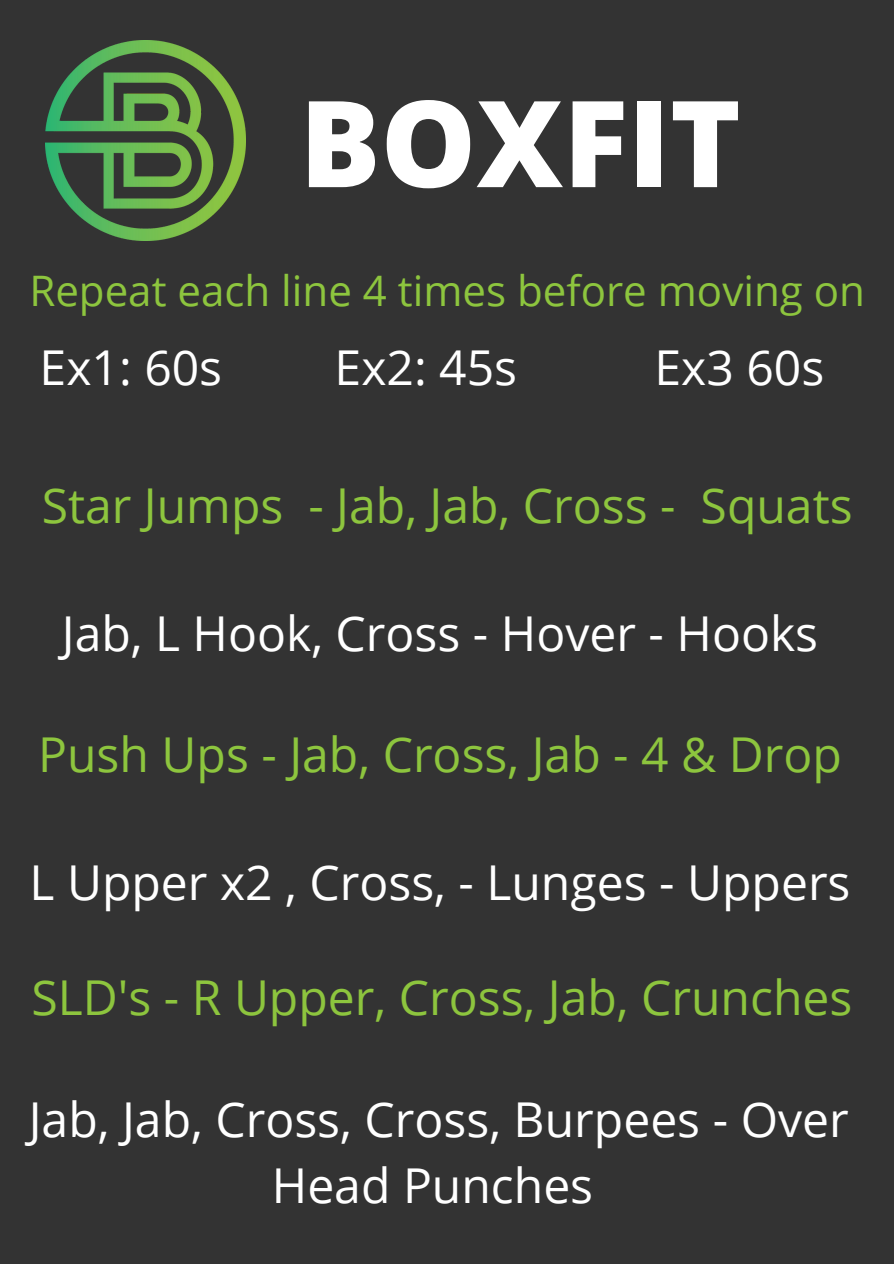
<style>
.page{position:relative;width:894px;height:1264px;background:#fff}
.page>*{position:absolute;margin:0;border:0;box-sizing:border-box;transform-origin:0 0}
.t1{font:800 120.15px "Open Sans";color:#fff}
.t2{font:48px/66.4px "Open Sans";color:#fff;text-align:center}
.t3{font:48px "Open Sans";color:#8dc53e}
.t4{font:42px "Open Sans";color:#8dc53e}
</style>
<div class="page">
<div style="left:0;top:0;width:893px;height:1263px;background:#333"></div>
<img style="left:46px;top:41px;width:199px;height:199px">
<h1 class="t1" style="left:299px;top:59px;width:442px">BOXFIT</h1>
<p class="t4" style="left:29px;top:261px;width:836px">Repeat each line 4 times before moving on</p>
<p class="t2" style="left:40px;top:333px;width:184px">Ex1: 60s</p>
<p class="t2" style="left:334px;top:333px;width:184px">Ex2: 45s</p>
<p class="t2" style="left:654px;top:333px;width:171px">Ex3 60s</p>
<p class="t3" style="left:42px;top:471px;width:812px">Star Jumps - Jab, Jab, Cross - Squats</p>
<p class="t2" style="left:62px;top:599px;width:757px">Jab, L Hook, Cross - Hover - Hooks</p>
<p class="t3" style="left:38px;top:721px;width:805px">Push Ups - Jab, Cross, Jab - 4 &amp; Drop</p>
<p class="t2" style="left:30px;top:848px;width:822px">L Upper x2 , Cross, - Lunges - Uppers</p>
<p class="t3" style="left:31px;top:964px;width:822px">SLD's - R Upper, Cross, Jab, Crunches</p>
<p class="t2" style="left:29px;top:1085px;width:821px">Jab, Jab, Cross, Cross, Burpees - Over<br>Head Punches</p>
</div>
